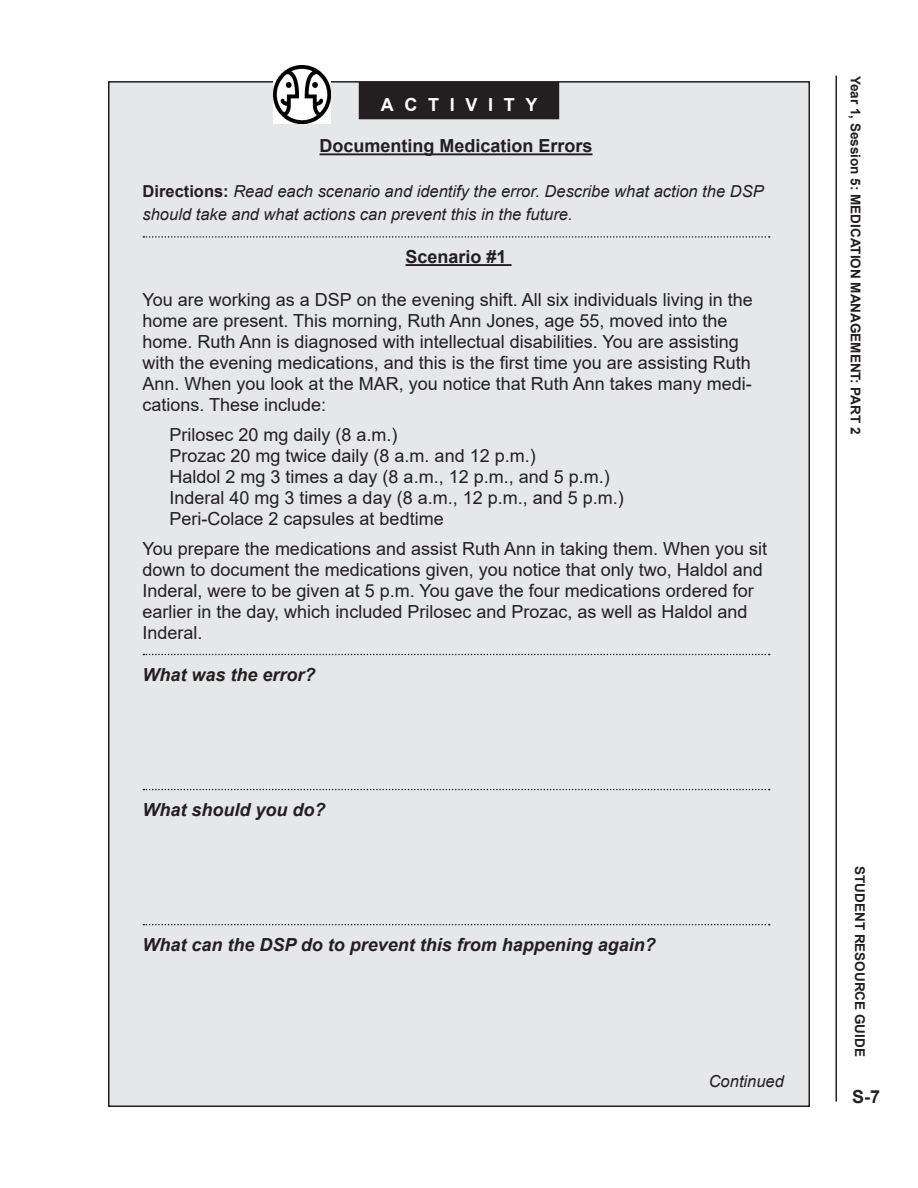
<style>
.page{position:relative;width:918px;height:1188px;background:#fff}
.page>*{position:absolute;margin:0;border:0;box-sizing:border-box;transform-origin:0 0}
.t1{font:18px/21px "Arial";color:#231f20}
.t2{font:italic 700 18px "Arial";color:#231f20}
.Activity_Subhead{font:700 18px "Arial";color:#231f20}
.Student_-_activity_b{font:700 18px "Arial";letter-spacing:.59em;color:#fff}
.Scenario_Sans_Italic{font:italic 16.5px/22.5px "Arial";color:#231f20}
.t3{font:700 13.5px "Arial";color:#231f20}
.s1{font-weight:700;font-style:normal}
</style>
<div class="page">
<hr style="left:836px;top:76px;width:1px;height:1026px;background:#231f20">
<div style="left:109px;top:82px;width:700px;height:1024px;background:#e6e7e9"></div>
<div style="left:359px;top:82px;width:200px;height:37px;background:#231f20"></div>
<img style="left:273px;top:66px;width:58px;height:57px">
<hr style="left:320px;top:153px;width:273px;height:2px;background:#231f20">
<svg style="left:143px;top:236px;width:627px;height:2px"></svg>
<hr style="left:406px;top:264px;width:106px;height:2px;background:#231f20">
<svg style="left:143px;top:654px;width:627px;height:1px"></svg>
<svg style="left:143px;top:789px;width:627px;height:1px"></svg>
<svg style="left:143px;top:924px;width:627px;height:1px"></svg>
<p class="Student_-_activity_b" style="left:381px;top:92px;width:158px">ACTIVITY</p>
<p class="Activity_Subhead" style="left:320px;top:133px;width:275px">Documenting Medication Errors</p>
<p class="Scenario_Sans_Italic" style="left:143px;top:181px;width:623px"><span class="s1">Directions:</span> Read each scenario and identify the error. Describe what action the DSP should take and what actions can prevent this in the future.</p>
<p class="Activity_Subhead" style="left:406px;top:244px;width:103px">Scenario #1</p>
<p class="t1" style="left:143px;top:289px;width:612px">You are working as a DSP on the evening shift. All six individuals living in the home are present. This morning, Ruth Ann Jones, age 55, moved into the home. Ruth Ann is diagnosed with intellectual disabilities. You are assisting with the evening medications, and this is the first time you are assisting Ruth Ann. When you look at the MAR, you notice that Ruth Ann takes many medi&shy;cations. These include:</p>
<p class="t1" style="left:170px;top:424px;width:230px">Prilosec 20 mg daily (8 a.m.)</p>
<p class="t1" style="left:170px;top:445px;width:368px">Prozac 20 mg twice daily (8 a.m. and 12 p.m.)</p>
<p class="t1" style="left:170px;top:466px;width:442px">Haldol 2 mg 3 times a day (8 a.m., 12 p.m., and 5 p.m.)</p>
<p class="t1" style="left:170px;top:487px;width:456px">Inderal 40 mg 3 times a day (8 a.m., 12 p.m., and 5 p.m.)</p>
<p class="t1" style="left:170px;top:508px;width:276px">Peri-Colace 2 capsules at bedtime</p>
<p class="t1" style="left:143px;top:538px;width:626px">You prepare the medications and assist Ruth Ann in taking them. When you sit down to document the medications given, you notice that only two, Haldol and Inderal, were to be given at 5 p.m. You gave the four medications ordered for earlier in the day, which included Prilosec and Prozac, as well as Haldol and Inderal.</p>
<p class="t2" style="left:143px;top:662px;width:175px">What was the error?</p>
<p class="t2" style="left:143px;top:798px;width:185px">What should you do?</p>
<p class="t2" style="left:143px;top:933px;width:515px">What can the DSP do to prevent this from happening again?</p>
<p class="Scenario_Sans_Italic" style="left:709px;top:1070px;width:77px">Continued</p>
<p class="t3" style="left:865px;top:76px;width:360px;rotate:90deg">Year 1, Session 5: MEDICATION MANAGEMENT: PART 2</p>
<p class="t3" style="left:870px;top:866px;width:192px;rotate:90deg">STUDENT RESOURCE GUIDE</p>
<p class="Activity_Subhead" style="left:852px;top:1084px;width:30px">S-7</p>
</div>
